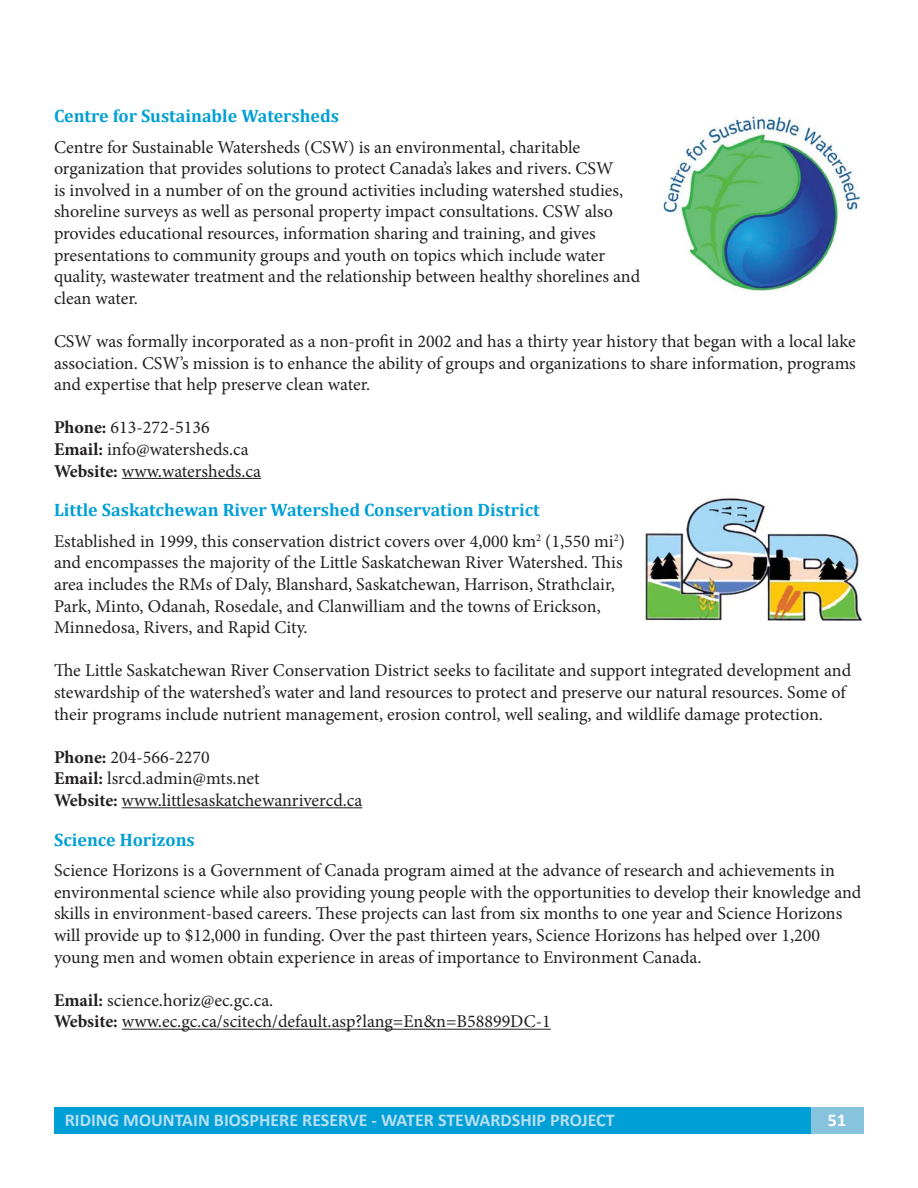
<style>
.page{position:relative;width:918px;height:1188px;background:#fff}
.page>*{position:absolute;margin:0;border:0;box-sizing:border-box;transform-origin:0 0}
.t1{font:18px/21.6px "Minion Pro";color:#231f20}
.t2{font:700 18px "Cambria";color:#009fd6}
.t3{font:700 18px "Calibri";color:#b7dff2}
.t4{font:700 18px "Calibri";color:#fff}
.s1{font-weight:700}
</style>
<div class="page">
<div style="left:810px;top:1107px;width:54px;height:27px;background:#88c3dd"></div>
<div style="left:54px;top:1107px;width:756px;height:27px;background:#009fd6"></div>
<hr style="left:122px;top:478px;width:139px;height:1px;background:#231f20">
<hr style="left:122px;top:807px;width:240px;height:1px;background:#231f20">
<hr style="left:122px;top:1029px;width:429px;height:1px;background:#231f20">
<img style="left:663px;top:116px;width:199px;height:175px">
<img style="left:645px;top:498px;width:218px;height:123px">
<p class="t2" style="left:54px;top:105px;width:287px">Centre for Sustainable Watersheds</p>
<p class="t1" style="left:54px;top:138px;width:588px">Centre for Sustainable Watersheds (CSW) is an environmental, charitable organization that provides solutions to protect Canada’s lakes and rivers. CSW<br>is involved in a number of on the ground activities including watershed studies, shoreline surveys as well as personal property impact consultations. CSW also provides educational resources, information sharing and training, and gives presentations to community groups and youth on topics which include water quality, wastewater treatment and the relationship between healthy shorelines and clean water.</p>
<p class="t1" style="left:54px;top:332px;width:803px;text-align:justify">CSW was formally incorporated as a non-profit in 2002 and has a thirty year history that began with a local lake association. CSW’s mission is to enhance the ability of groups and organizations to share information, programs and expertise that help preserve clean water.</p>
<p class="t1" style="left:54px;top:418px;width:209px"><span class="s1">Phone:</span> 613-272-5136<br><span class="s1">Email:</span> info@watersheds.ca<br><span class="s1">Website:</span> www.watersheds.ca</p>
<p class="t2" style="left:54px;top:499px;width:487px">Little Saskatchewan River Watershed Conservation District</p>
<p class="t1" style="left:54px;top:532px;width:572px">Established in 1999, this conservation district covers over 4,000 km<sup>2</sup> (1,550 mi<sup>2</sup>) and encompasses the majority of the Little Saskatchewan River Watershed. This area includes the RMs of Daly, Blanshard, Saskatchewan, Harrison, Strathclair, Park, Minto, Odanah, Rosedale, and Clanwilliam and the towns of Erickson, Minnedosa, Rivers, and Rapid City.</p>
<p class="t1" style="left:54px;top:661px;width:799px">The Little Saskatchewan River Conservation District seeks to facilitate and support integrated development and stewardship of the watershed’s water and land resources to protect and preserve our natural resources. Some of their programs include nutrient management, erosion control, well sealing, and wildlife damage protection.</p>
<p class="t1" style="left:54px;top:748px;width:310px"><span class="s1">Phone:</span> 204-566-2270<br><span class="s1">Email:</span> lsrcd.admin@mts.net<br><span class="s1">Website:</span> www.littlesaskatchewanrivercd.ca</p>
<p class="t2" style="left:54px;top:829px;width:142px">Science Horizons</p>
<p class="t1" style="left:54px;top:861px;width:809px">Science Horizons is a Government of Canada program aimed at the advance of research and achievements in environmental science while also providing young people with the opportunities to develop their knowledge and skills in environment-based careers. These projects can last from six months to one year and Science Horizons will provide up to $12,000 in funding. Over the past thirteen years, Science Horizons has helped over 1,200 young men and women obtain experience in areas of importance to Environment Canada.</p>
<p class="t1" style="left:54px;top:991px;width:498px"><span class="s1">Email:</span> science.horiz@ec.gc.ca.<br><span class="s1">Website:</span> www.ec.gc.ca/scitech/default.asp?lang=En&amp;n=B58899DC-1</p>
<p class="t3" style="left:65px;top:1109px;width:551px">RIDING MOUNTAIN BIOSPHERE RESERVE - WATER STEWARDSHIP PROJECT</p>
<p class="t4" style="left:828px;top:1109px;width:20px">51</p>
</div>
